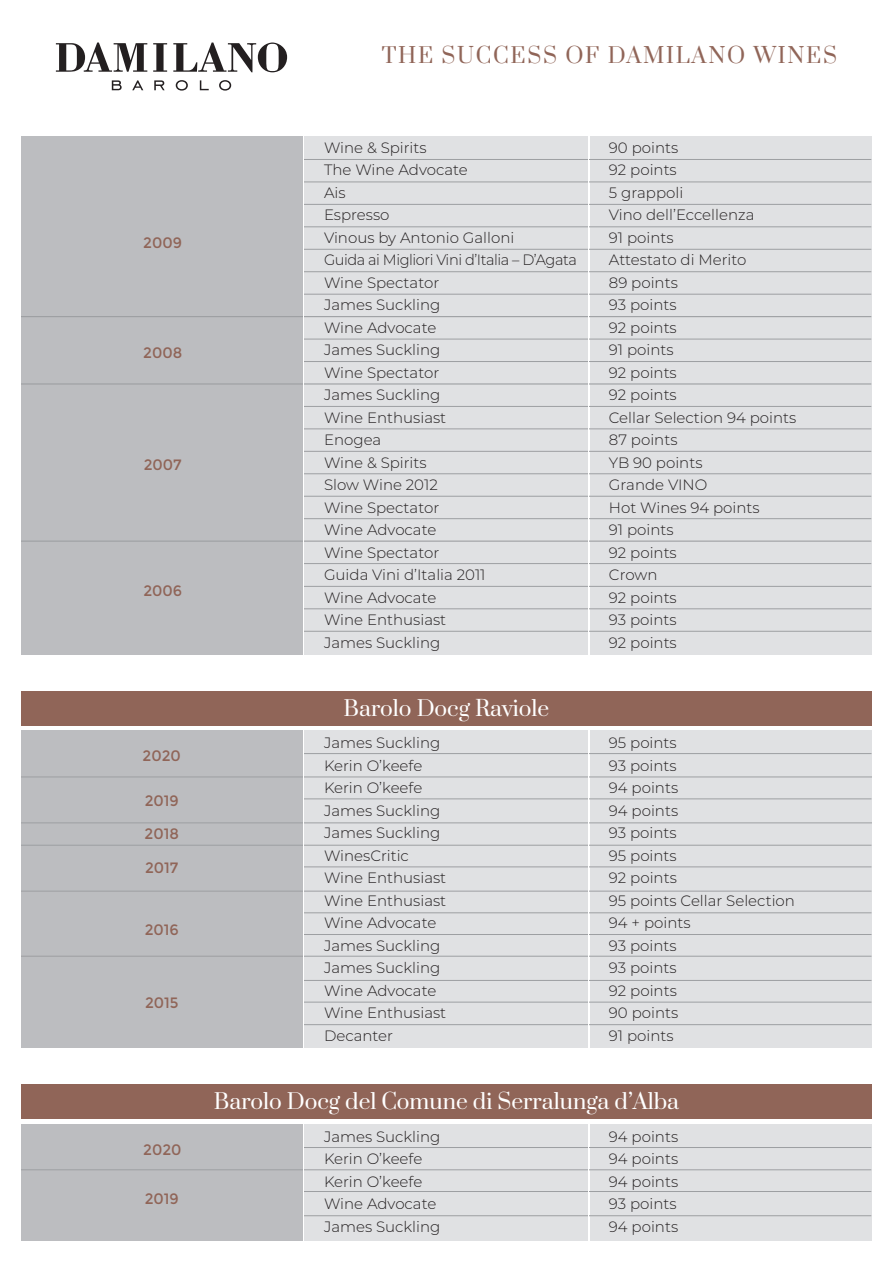
<style>
.page{position:relative;width:893px;height:1263px;background:#fff}
.page>*{position:absolute;margin:0;border:0;box-sizing:border-box;transform-origin:0 0}
.t1{font:21px "Prata";color:#fff}
.t2{font:21px "Prata";letter-spacing:.08em;color:#906558}
.t3{font:300 15px/22.5px "Montserrat";color:#231f20}
.t4{font:15px "Montserrat";color:#906558}
</style>
<div class="page">
<svg style="left:112px;top:80px;width:10px;height:10px"></svg>
<svg style="left:132px;top:80px;width:11px;height:10px"></svg>
<svg style="left:154px;top:80px;width:11px;height:10px"></svg>
<svg style="left:176px;top:80px;width:12px;height:11px"></svg>
<svg style="left:200px;top:80px;width:9px;height:10px"></svg>
<svg style="left:219px;top:80px;width:12px;height:11px"></svg>
<svg style="left:56px;top:43px;width:231px;height:29px"></svg>
<div style="left:590px;top:136px;width:282px;height:518px;background:#e0e1e3"></div>
<hr style="left:590px;top:159px;width:281px;height:1px;background:#9d9fa2">
<hr style="left:590px;top:361px;width:281px;height:1px;background:#9d9fa2">
<hr style="left:590px;top:249px;width:281px;height:1px;background:#9d9fa2">
<hr style="left:590px;top:429px;width:281px;height:1px;background:#9d9fa2">
<hr style="left:590px;top:204px;width:281px;height:1px;background:#9d9fa2">
<hr style="left:590px;top:294px;width:281px;height:1px;background:#9d9fa2">
<hr style="left:590px;top:473px;width:281px;height:1px;background:#9d9fa2">
<hr style="left:590px;top:182px;width:281px;height:1px;background:#9d9fa2">
<hr style="left:590px;top:383px;width:281px;height:1px;background:#9d9fa2">
<hr style="left:590px;top:271px;width:281px;height:1px;background:#9d9fa2">
<hr style="left:590px;top:451px;width:281px;height:1px;background:#9d9fa2">
<hr style="left:590px;top:227px;width:281px;height:1px;background:#9d9fa2">
<hr style="left:590px;top:406px;width:281px;height:1px;background:#9d9fa2">
<hr style="left:590px;top:316px;width:281px;height:1px;background:#9d9fa2">
<hr style="left:590px;top:496px;width:281px;height:1px;background:#9d9fa2">
<hr style="left:590px;top:339px;width:281px;height:1px;background:#9d9fa2">
<hr style="left:590px;top:518px;width:281px;height:1px;background:#9d9fa2">
<hr style="left:590px;top:541px;width:281px;height:1px;background:#9d9fa2">
<hr style="left:590px;top:563px;width:281px;height:1px;background:#9d9fa2">
<hr style="left:590px;top:586px;width:281px;height:1px;background:#9d9fa2">
<hr style="left:590px;top:631px;width:281px;height:1px;background:#9d9fa2">
<hr style="left:590px;top:608px;width:281px;height:1px;background:#9d9fa2">
<div style="left:21px;top:136px;width:281px;height:518px;background:#bcbdc0"></div>
<hr style="left:21px;top:383px;width:281px;height:1px;background:#9d9fa2">
<hr style="left:21px;top:316px;width:281px;height:1px;background:#9d9fa2">
<hr style="left:21px;top:541px;width:281px;height:1px;background:#9d9fa2">
<div style="left:304px;top:136px;width:284px;height:518px;background:#e0e1e3"></div>
<hr style="left:304px;top:159px;width:284px;height:1px;background:#9d9fa2">
<hr style="left:304px;top:361px;width:284px;height:1px;background:#9d9fa2">
<hr style="left:304px;top:249px;width:284px;height:1px;background:#9d9fa2">
<hr style="left:304px;top:429px;width:284px;height:1px;background:#9d9fa2">
<hr style="left:304px;top:204px;width:284px;height:1px;background:#9d9fa2">
<hr style="left:304px;top:294px;width:284px;height:1px;background:#9d9fa2">
<hr style="left:304px;top:473px;width:284px;height:1px;background:#9d9fa2">
<hr style="left:304px;top:182px;width:284px;height:1px;background:#9d9fa2">
<hr style="left:304px;top:383px;width:284px;height:1px;background:#9d9fa2">
<hr style="left:304px;top:271px;width:284px;height:1px;background:#9d9fa2">
<hr style="left:304px;top:451px;width:284px;height:1px;background:#9d9fa2">
<hr style="left:304px;top:227px;width:284px;height:1px;background:#9d9fa2">
<hr style="left:304px;top:406px;width:284px;height:1px;background:#9d9fa2">
<hr style="left:304px;top:316px;width:284px;height:1px;background:#9d9fa2">
<hr style="left:304px;top:496px;width:284px;height:1px;background:#9d9fa2">
<hr style="left:304px;top:339px;width:284px;height:1px;background:#9d9fa2">
<hr style="left:304px;top:518px;width:284px;height:1px;background:#9d9fa2">
<hr style="left:304px;top:541px;width:284px;height:1px;background:#9d9fa2">
<hr style="left:304px;top:563px;width:284px;height:1px;background:#9d9fa2">
<hr style="left:304px;top:586px;width:284px;height:1px;background:#9d9fa2">
<hr style="left:304px;top:631px;width:284px;height:1px;background:#9d9fa2">
<hr style="left:304px;top:608px;width:284px;height:1px;background:#9d9fa2">
<div style="left:21px;top:731px;width:281px;height:317px;background:#bcbdc0"></div>
<hr style="left:21px;top:776px;width:281px;height:1px;background:#9d9fa2">
<hr style="left:21px;top:822px;width:281px;height:1px;background:#9d9fa2">
<hr style="left:21px;top:845px;width:281px;height:1px;background:#9d9fa2">
<hr style="left:21px;top:891px;width:281px;height:1px;background:#9d9fa2">
<hr style="left:21px;top:956px;width:281px;height:1px;background:#9d9fa2">
<div style="left:304px;top:731px;width:284px;height:317px;background:#e0e1e3"></div>
<hr style="left:304px;top:776px;width:284px;height:1px;background:#9d9fa2">
<hr style="left:304px;top:822px;width:284px;height:1px;background:#9d9fa2">
<hr style="left:304px;top:845px;width:284px;height:1px;background:#9d9fa2">
<hr style="left:304px;top:934px;width:284px;height:1px;background:#9d9fa2">
<hr style="left:304px;top:891px;width:284px;height:1px;background:#9d9fa2">
<hr style="left:304px;top:980px;width:284px;height:1px;background:#9d9fa2">
<hr style="left:304px;top:867px;width:284px;height:1px;background:#9d9fa2">
<hr style="left:304px;top:956px;width:284px;height:1px;background:#9d9fa2">
<hr style="left:304px;top:912px;width:284px;height:1px;background:#9d9fa2">
<hr style="left:304px;top:1002px;width:284px;height:1px;background:#9d9fa2">
<hr style="left:304px;top:1024px;width:284px;height:1px;background:#9d9fa2">
<hr style="left:304px;top:799px;width:284px;height:1px;background:#9d9fa2">
<hr style="left:304px;top:753px;width:284px;height:1px;background:#9d9fa2">
<div style="left:590px;top:731px;width:282px;height:317px;background:#e0e1e3"></div>
<hr style="left:590px;top:776px;width:282px;height:1px;background:#9d9fa2">
<hr style="left:590px;top:822px;width:282px;height:1px;background:#9d9fa2">
<hr style="left:590px;top:845px;width:281px;height:1px;background:#9d9fa2">
<hr style="left:590px;top:934px;width:281px;height:1px;background:#9d9fa2">
<hr style="left:590px;top:891px;width:281px;height:1px;background:#9d9fa2">
<hr style="left:590px;top:980px;width:281px;height:1px;background:#9d9fa2">
<hr style="left:590px;top:867px;width:281px;height:1px;background:#9d9fa2">
<hr style="left:590px;top:956px;width:281px;height:1px;background:#9d9fa2">
<hr style="left:590px;top:912px;width:281px;height:1px;background:#9d9fa2">
<hr style="left:590px;top:1002px;width:281px;height:1px;background:#9d9fa2">
<hr style="left:590px;top:1024px;width:281px;height:1px;background:#9d9fa2">
<hr style="left:590px;top:799px;width:281px;height:1px;background:#9d9fa2">
<hr style="left:590px;top:753px;width:281px;height:1px;background:#9d9fa2">
<div style="left:21px;top:691px;width:851px;height:34px;background:#906558"></div>
<div style="left:21px;top:1085px;width:851px;height:34px;background:#906558"></div>
<div style="left:21px;top:1124px;width:281px;height:117px;background:#bcbdc0"></div>
<hr style="left:21px;top:1169px;width:281px;height:1px;background:#9d9fa2">
<div style="left:304px;top:1124px;width:284px;height:117px;background:#e0e1e3"></div>
<hr style="left:304px;top:1215px;width:284px;height:1px;background:#9d9fa2">
<hr style="left:304px;top:1191px;width:284px;height:1px;background:#9d9fa2">
<hr style="left:304px;top:1169px;width:284px;height:1px;background:#9d9fa2">
<hr style="left:304px;top:1147px;width:284px;height:1px;background:#9d9fa2">
<div style="left:590px;top:1124px;width:282px;height:117px;background:#e0e1e3"></div>
<hr style="left:590px;top:1215px;width:281px;height:1px;background:#9d9fa2">
<hr style="left:590px;top:1191px;width:281px;height:1px;background:#9d9fa2">
<hr style="left:590px;top:1169px;width:281px;height:1px;background:#9d9fa2">
<hr style="left:590px;top:1147px;width:281px;height:1px;background:#9d9fa2">
<p class="t4" style="left:143px;top:234px;width:40px">2009</p>
<p class="t4" style="left:143px;top:344px;width:41px">2008</p>
<p class="t4" style="left:144px;top:456px;width:39px">2007</p>
<p class="t4" style="left:143px;top:582px;width:40px">2006</p>
<p class="t4" style="left:143px;top:747px;width:40px">2020</p>
<p class="t4" style="left:145px;top:792px;width:36px">2019</p>
<p class="t4" style="left:145px;top:825px;width:36px">2018</p>
<p class="t4" style="left:145px;top:859px;width:35px">2017</p>
<p class="t4" style="left:145px;top:921px;width:36px">2016</p>
<p class="t4" style="left:145px;top:994px;width:35px">2015</p>
<p class="t4" style="left:143px;top:1141px;width:40px">2020</p>
<p class="t4" style="left:145px;top:1190px;width:36px">2019</p>
<h1 class="t2" style="left:382px;top:38px;width:457px">THE SUCCESS OF DAMILANO WINES</h1>
<p class="t3" style="left:324px;top:136px;width:254px">Wine &amp; Spirits<br>The Wine Advocate<br>Ais<br>Espresso<br>Vinous by Antonio Galloni<br>Guida ai Migliori Vini d’Italia – D’Agata<br>Wine Spectator<br>James Suckling<br>Wine Advocate<br>James Suckling<br>Wine Spectator<br>James Suckling<br>Wine Enthusiast<br>Enogea<br>Wine &amp; Spirits<br>Slow Wine 2012<br>Wine Spectator<br>Wine Advocate<br>Wine Spectator<br>Guida Vini d’Italia 2011<br>Wine Advocate<br>Wine Enthusiast<br>James Suckling</p>
<h1 class="t1" style="left:344px;top:691px;width:207px">Barolo Docg Raviole</h1>
<p class="t3" style="left:324px;top:731px;width:124px">James Suckling<br>Kerin O’keefe<br>Kerin O’keefe<br>James Suckling<br>James Suckling<br>WinesCritic<br>Wine Enthusiast<br>Wine Enthusiast<br>Wine Advocate<br>James Suckling<br>James Suckling<br>Wine Advocate<br>Wine Enthusiast<br>Decanter</p>
<p class="t3" style="left:609px;top:136px;width:189px">90 points<br>92 points<br>5 grappoli<br>Vino dell’Eccellenza<br>91 points<br>Attestato di Merito<br>89 points<br>93 points<br>92 points<br>91 points<br>92 points<br>92 points<br>Cellar Selection 94 points<br>87 points<br>YB 90 points<br>Grande VINO<br>Hot Wines 94 points<br>91 points<br>92 points<br>Crown<br>92 points<br>93 points<br>92 points</p>
<p class="t3" style="left:609px;top:731px;width:188px">95 points<br>93 points<br>94 points<br>94 points<br>93 points<br>95 points<br>92 points<br>95 points Cellar Selection<br>94 + points<br>93 points<br>93 points<br>92 points<br>90 points<br>91 points</p>
<h1 class="t1" style="left:214px;top:1084px;width:467px">Barolo Docg del Comune di Serralunga d’Alba</h1>
<p class="t3" style="left:324px;top:1124px;width:118px">James Suckling<br>Kerin O’keefe<br>Kerin O’keefe<br>Wine Advocate<br>James Suckling</p>
<p class="t3" style="left:609px;top:1124px;width:71px;text-align:justify">94 points 94 points 94 points 93 points 94 points</p>
</div>
